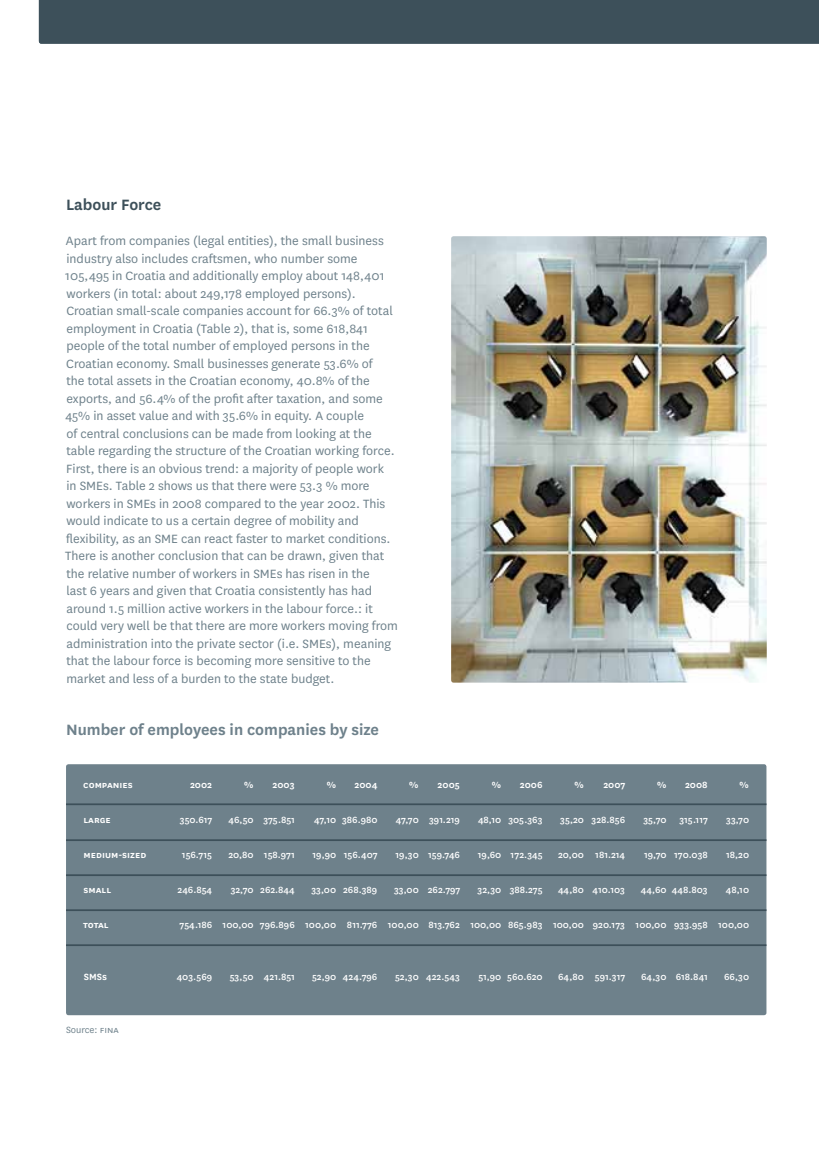
<style>
.page{position:relative;width:819px;height:1166px;background:#fff}
.page>*{position:absolute;margin:0;border:0;box-sizing:border-box;transform-origin:0 0}
.t1{font:600 17.5px "National";color:#6e818b}
.t2{font:600 17.5px "National";color:#3d505a}
.t3{font:14px/17.5px "National";color:#6e818b}
.t4{font:500 10.5px "National";color:#fff}
.t5{font:600 10.5px "National";color:#fff}
.t6{font:10.5px "National";color:#6e818b}
</style>
<div class="page">
<div style="left:39px;top:0;width:780px;height:44px;background:#3d505a"></div>
<div style="left:66px;top:764px;width:700px;height:251px;background:#6e818b;border-radius:2px"></div>
<hr style="left:66px;top:874px;width:700px;height:2px;background:#3d505a">
<hr style="left:66px;top:839px;width:700px;height:2px;background:#3d505a">
<hr style="left:66px;top:803px;width:700px;height:2px;background:#3d505a">
<hr style="left:66px;top:909px;width:700px;height:2px;background:#3d505a">
<hr style="left:66px;top:944px;width:700px;height:2px;background:#3d505a">
<img style="left:451px;top:236px;width:315px;height:447px">
<p class="t2" style="left:66px;top:193px;width:97px">Labour Force</p>
<p class="t3" style="left:65px;top:231px;width:334px">Apart from companies (legal entities), the small business industry also includes craftsmen, who number some 105,495 in Croatia and additionally employ about 148,401 workers (in total: about 249,178 employed persons).<br>Croatian small-scale companies account for 66.3% of total employment in Croatia (Table 2), that is, some 618,841 people of the total number of employed persons in the Croatian economy. Small businesses generate 53.6% of<br>the total assets in the Croatian economy, 40.8% of the exports, and 56.4% of the profit after taxation, and some 45% in asset value and with 35.6% in equity. A couple<br>of central conclusions can be made from looking at the table regarding the structure of the Croatian working force.<br>First, there is an obvious trend: a majority of people work<br>in SMEs. Table 2 shows us that there were 53.3 % more workers in SMEs in 2008 compared to the year 2002. This would indicate to us a certain degree of mobility and flexibility, as an SME can react faster to market conditions.<br>There is another conclusion that can be drawn, given that the relative number of workers in SMEs has risen in the<br>last 6 years and given that Croatia consistently has had around 1.5 million active workers in the labour force.: it could very well be that there are more workers moving from administration into the private sector (i.e. SMEs), meaning that the labour force is becoming more sensitive to the market and less of a burden to the state budget.</p>
<p class="t1" style="left:66px;top:718px;width:314px">Number of employees in companies by size</p>
<p class="t5" style="left:83px;top:777px;width:51px">companies</p>
<p class="t5" style="left:83px;top:812px;width:29px">large</p>
<p class="t5" style="left:83px;top:847px;width:64px">medium-sized</p>
<p class="t5" style="left:83px;top:882px;width:29px">small</p>
<p class="t5" style="left:83px;top:917px;width:27px">total</p>
<p class="t5" style="left:190px;top:777px;width:24px">2002</p>
<p class="t4" style="left:180px;top:812px;width:34px">350.617</p>
<p class="t4" style="left:182px;top:847px;width:32px">156.715</p>
<p class="t4" style="left:177px;top:882px;width:36px">246.854</p>
<p class="t4" style="left:180px;top:917px;width:34px">754.186</p>
<p class="t5" style="left:244px;top:777px;width:11px">%</p>
<p class="t4" style="left:228px;top:812px;width:27px">46,50</p>
<p class="t4" style="left:228px;top:847px;width:27px">20,80</p>
<p class="t4" style="left:231px;top:882px;width:24px">32,70</p>
<p class="t4" style="left:223px;top:917px;width:32px">100,00</p>
<p class="t5" style="left:272px;top:777px;width:24px">2003</p>
<p class="t4" style="left:263px;top:812px;width:33px">375.851</p>
<p class="t4" style="left:264px;top:847px;width:32px">158.971</p>
<p class="t4" style="left:260px;top:882px;width:36px">262.844</p>
<p class="t4" style="left:260px;top:917px;width:36px">796.896</p>
<p class="t5" style="left:327px;top:777px;width:11px">%</p>
<p class="t4" style="left:314px;top:812px;width:24px">47,10</p>
<p class="t4" style="left:312px;top:847px;width:25px">19,90</p>
<p class="t4" style="left:311px;top:882px;width:26px">33,00</p>
<p class="t4" style="left:305px;top:917px;width:32px">100,00</p>
<p class="t5" style="left:354px;top:777px;width:24px">2004</p>
<p class="t4" style="left:342px;top:812px;width:37px">386.980</p>
<p class="t4" style="left:344px;top:847px;width:35px">156.407</p>
<p class="t4" style="left:343px;top:882px;width:36px">268.389</p>
<p class="t4" style="left:347px;top:917px;width:32px">811.776</p>
<p class="t5" style="left:409px;top:777px;width:11px">%</p>
<p class="t4" style="left:396px;top:812px;width:25px">47,70</p>
<p class="t4" style="left:395px;top:847px;width:25px">19,30</p>
<p class="t4" style="left:394px;top:882px;width:26px">33,00</p>
<p class="t4" style="left:388px;top:917px;width:32px">100,00</p>
<p class="t5" style="left:437px;top:777px;width:24px">2005</p>
<p class="t4" style="left:429px;top:812px;width:32px">391.219</p>
<p class="t4" style="left:428px;top:847px;width:33px">159.746</p>
<p class="t4" style="left:428px;top:882px;width:34px">262.797</p>
<p class="t4" style="left:428px;top:917px;width:33px">813.762</p>
<p class="t5" style="left:492px;top:777px;width:11px">%</p>
<p class="t4" style="left:478px;top:812px;width:25px">48,10</p>
<p class="t4" style="left:478px;top:847px;width:25px">19,60</p>
<p class="t4" style="left:477px;top:882px;width:25px">32,30</p>
<p class="t4" style="left:470px;top:917px;width:32px">100,00</p>
<p class="t5" style="left:520px;top:777px;width:24px">2006</p>
<p class="t4" style="left:508px;top:812px;width:36px">305.363</p>
<p class="t4" style="left:510px;top:847px;width:33px">172.345</p>
<p class="t4" style="left:509px;top:882px;width:34px">388.275</p>
<p class="t4" style="left:508px;top:917px;width:36px">865.983</p>
<p class="t5" style="left:574px;top:777px;width:11px">%</p>
<p class="t4" style="left:560px;top:812px;width:25px">35,20</p>
<p class="t4" style="left:558px;top:847px;width:27px">20,00</p>
<p class="t4" style="left:558px;top:882px;width:27px">44,80</p>
<p class="t4" style="left:553px;top:917px;width:32px">100,00</p>
<p class="t5" style="left:603px;top:777px;width:24px">2007</p>
<p class="t4" style="left:591px;top:812px;width:35px">328.856</p>
<p class="t4" style="left:595px;top:847px;width:31px">181.214</p>
<p class="t4" style="left:592px;top:882px;width:34px">410.103</p>
<p class="t4" style="left:592px;top:917px;width:34px">920.173</p>
<p class="t5" style="left:657px;top:777px;width:11px">%</p>
<p class="t4" style="left:643px;top:812px;width:25px">35,70</p>
<p class="t4" style="left:644px;top:847px;width:24px">19,70</p>
<p class="t4" style="left:640px;top:882px;width:27px">44,60</p>
<p class="t4" style="left:635px;top:917px;width:32px">100,00</p>
<p class="t5" style="left:685px;top:777px;width:24px">2008</p>
<p class="t4" style="left:679px;top:812px;width:30px">315.117</p>
<p class="t4" style="left:674px;top:847px;width:35px">170.038</p>
<p class="t4" style="left:671px;top:882px;width:37px">448.803</p>
<p class="t4" style="left:674px;top:917px;width:35px">933.958</p>
<p class="t5" style="left:739px;top:777px;width:11px">%</p>
<p class="t4" style="left:726px;top:812px;width:24px">33,70</p>
<p class="t4" style="left:726px;top:847px;width:25px">18,20</p>
<p class="t4" style="left:725px;top:882px;width:25px">48,10</p>
<p class="t4" style="left:718px;top:917px;width:32px">100,00</p>
<p class="t5" style="left:84px;top:969px;width:25px">SMSs</p>
<p class="t4" style="left:177px;top:970px;width:37px">403.569</p>
<p class="t4" style="left:230px;top:970px;width:25px">53,50</p>
<p class="t4" style="left:264px;top:970px;width:32px">421.851</p>
<p class="t4" style="left:343px;top:970px;width:36px">424.796</p>
<p class="t4" style="left:312px;top:970px;width:26px">52,90</p>
<p class="t4" style="left:395px;top:970px;width:25px">52,30</p>
<p class="t4" style="left:426px;top:970px;width:35px">422.543</p>
<p class="t4" style="left:507px;top:970px;width:37px">560.620</p>
<p class="t4" style="left:478px;top:970px;width:25px">51,90</p>
<p class="t4" style="left:558px;top:970px;width:27px">64,80</p>
<p class="t4" style="left:595px;top:970px;width:32px">591.317</p>
<p class="t4" style="left:641px;top:970px;width:27px">64,30</p>
<p class="t4" style="left:675px;top:970px;width:34px">618.841</p>
<p class="t4" style="left:724px;top:969px;width:27px">66,30</p>
<p class="t6" style="left:66px;top:1022px;width:54px">Source: fina</p>
</div>
